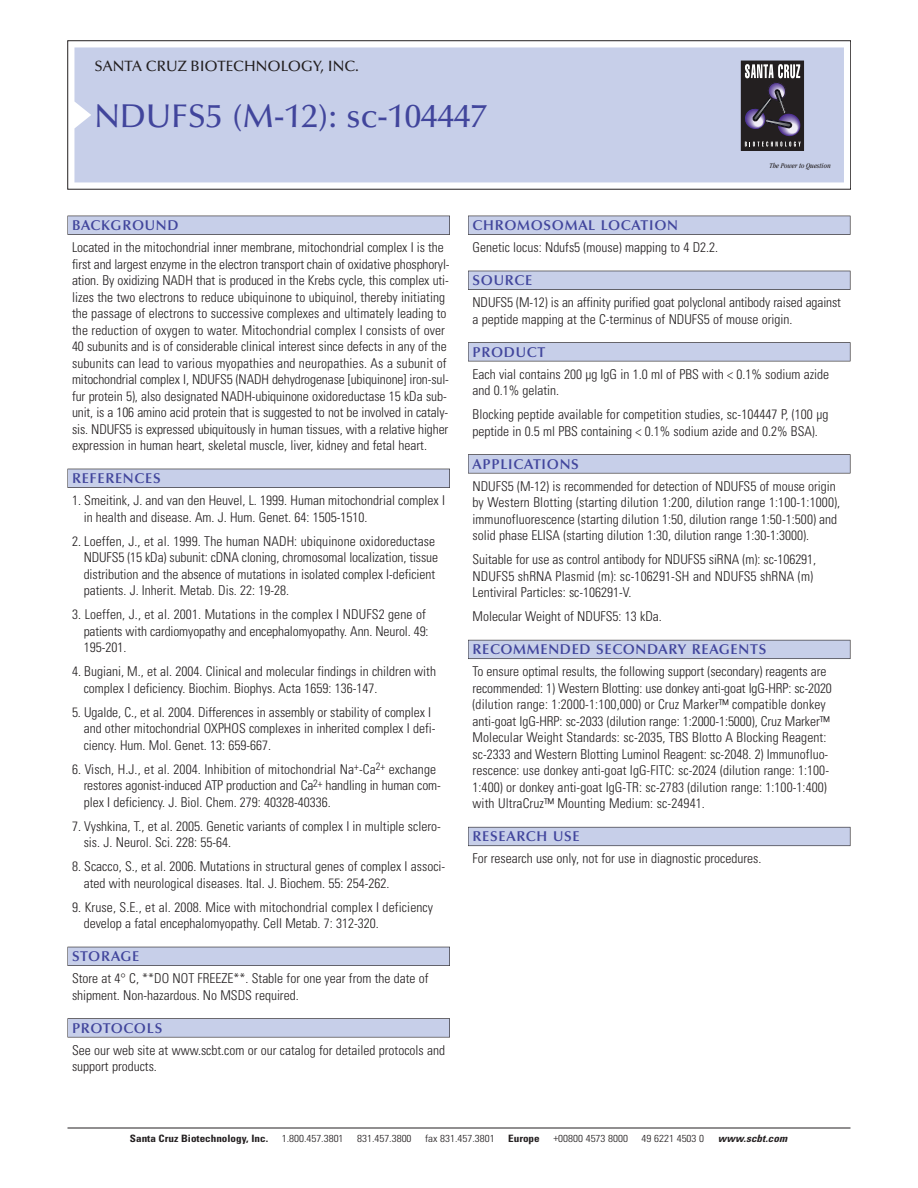
<style>
.page{position:relative;width:918px;height:1188px;background:#fff}
.page>*{position:absolute;margin:0;border:0;box-sizing:border-box;transform-origin:0 0}
.t1{font:500 33px "Optima";color:#41459c}
.t2{font:500 15px "Optima";color:#231f20}
.t3{font:600 14.25px "Optima";letter-spacing:.05em;color:#41459c}
.t4{font:300 condensed 13.5px/16.5px "Univers";color:#231f20}
.t5{font:300 condensed 10.2px "Univers";color:#231f20;scale:1.1 1}
.t6{font:700 condensed 10.2px "Univers";color:#231f20;scale:1.1 1}
.t7{font:italic 700 condensed 10.2px "Univers";color:#231f20;scale:1.1 1}
.t8{font:italic condensed 7.5px "Garamond";color:#231f20}
</style>
<div class="page">
<div style="left:74px;top:47px;width:770px;height:135px;background:#c7cfe9"></div>
<div style="left:741px;top:61px;width:62px;height:89px;background:#231f20"></div>
<div style="left:741px;top:61px;width:63px;height:90px;border:1px solid #231f20"></div>
<svg style="left:741px;top:64px;width:64px;height:83px"></svg>
<div style="left:68px;top:216px;width:382px;height:19px;background:#64636a"></div>
<div style="left:68px;top:216px;width:381px;height:18px;background:#c7cfe9"></div>
<div style="left:68px;top:469px;width:382px;height:19px;background:#62626a"></div>
<div style="left:68px;top:469px;width:381px;height:18px;background:#c7cfe9"></div>
<div style="left:68px;top:947px;width:382px;height:19px;background:#63636c"></div>
<div style="left:68px;top:947px;width:381px;height:18px;background:#c7cfe9"></div>
<div style="left:68px;top:1018px;width:382px;height:19px;background:#6b696e"></div>
<div style="left:68px;top:1019px;width:381px;height:18px;background:#c7cfe9"></div>
<div style="left:468px;top:216px;width:382px;height:19px;background:#64636a"></div>
<div style="left:468px;top:216px;width:382px;height:18px;background:#c7cfe9"></div>
<div style="left:468px;top:271px;width:382px;height:19px;background:#62626a"></div>
<div style="left:468px;top:271px;width:382px;height:18px;background:#c7cfe9"></div>
<div style="left:468px;top:342px;width:382px;height:19px;background:#67666b"></div>
<div style="left:468px;top:343px;width:382px;height:18px;background:#c7cfe9"></div>
<div style="left:468px;top:454px;width:382px;height:19px;background:#6b696e"></div>
<div style="left:468px;top:455px;width:382px;height:18px;background:#c7cfe9"></div>
<div style="left:468px;top:640px;width:382px;height:19px;background:#696a75"></div>
<div style="left:468px;top:640px;width:382px;height:18px;background:#c7cfe9"></div>
<div style="left:468px;top:827px;width:382px;height:19px;background:#717380"></div>
<div style="left:468px;top:827px;width:382px;height:18px;background:#c7cfe9"></div>
<hr style="left:68px;top:1128px;width:782px;height:1px;background:#231f20">
<p class="t2" style="left:94px;top:60px;width:266px">SANTA CRUZ BIOTECHNOLOGY, INC.</p>
<h1 class="t1" style="left:94px;top:102px;width:394px">NDUFS5 (M-12): sc-104447</h1>
<p class="t8" style="left:769px;top:163px;width:63px">The Power to Question</p>
<p class="t3" style="left:72px;top:219px;width:108px">BACKGROUND</p>
<p class="t4" style="left:72px;top:240px;width:379px">Located in the mitochondrial inner membrane, mitochondrial complex I is the first and largest enzyme in the electron transport chain of oxidative phosphoryl&shy;ation. By oxidizing NADH that is produced in the Krebs cycle, this complex uti&shy;lizes the two electrons to reduce ubiquinone to ubiquinol, thereby initiating the passage of electrons to successive complexes and ultimately leading to the reduction of oxygen to water. Mitochondrial complex I consists of over 40 subunits and is of considerable clinical interest since defects in any of the subunits can lead to various myopathies and neuropathies. As a subunit of mitochondrial complex I, NDUFS5 (NADH dehydrogenase [ubiquinone] iron-sul&shy;fur protein 5), also designated NADH-ubiquinone oxidoreductase 15 kDa sub&shy;unit, is a 106 amino acid protein that is suggested to not be involved in cataly&shy;sis. NDUFS5 is expressed ubiquitously in human tissues, with a relative higher expression in human heart, skeletal muscle, liver, kidney and fetal heart.</p>
<p class="t3" style="left:72px;top:472px;width:90px">REFERENCES</p>
<p class="t4" style="left:84px;top:493px;width:363px;text-indent:-12px">1. Smeitink, J. and van den Heuvel, L. 1999. Human mitochondrial complex I in health and disease. Am. J. Hum. Genet. 64: 1505-1510.</p>
<p class="t4" style="left:84px;top:534px;width:356px;text-indent:-12px">2. Loeffen, J., et al. 1999. The human NADH: ubiquinone oxidoreductase NDUFS5 (15 kDa) subunit: cDNA cloning, chromosomal localization, tissue distribution and the absence of mutations in isolated complex I-deficient patients. J. Inherit. Metab. Dis. 22: 19-28.</p>
<p class="t4" style="left:84px;top:607px;width:346px;text-indent:-12px">3. Loeffen, J., et al. 2001. Mutations in the complex I NDUFS2 gene of patients with cardiomyopathy and encephalomyopathy. Ann. Neurol. 49:<br>195-201.</p>
<p class="t4" style="left:84px;top:664px;width:354px;text-indent:-12px">4. Bugiani, M., et al. 2004. Clinical and molecular findings in children with complex I deficiency. Biochim. Biophys. Acta 1659: 136-147.</p>
<p class="t4" style="left:84px;top:705px;width:353px;text-indent:-12px">5. Ugalde, C., et al. 2004. Differences in assembly or stability of complex I and other mitochondrial OXPHOS complexes in inherited complex I defi&shy;ciency. Hum. Mol. Genet. 13: 659-667.</p>
<p class="t4" style="left:84px;top:762px;width:359px;text-indent:-12px">6. Visch, H.J., et al. 2004. Inhibition of mitochondrial Na<sup>+</sup>-Ca<sup>2+</sup> exchange restores agonist-induced ATP production and Ca<sup>2+</sup> handling in human com&shy;plex I deficiency. J. Biol. Chem. 279: 40328-40336.</p>
<p class="t4" style="left:84px;top:819px;width:359px;text-indent:-12px">7. Vyshkina, T., et al. 2005. Genetic variants of complex I in multiple sclero&shy;sis. J. Neurol. Sci. 228: 55-64.</p>
<p class="t4" style="left:84px;top:859px;width:363px;text-indent:-12px">8. Scacco, S., et al. 2006. Mutations in structural genes of complex I associ&shy;ated with neurological diseases. Ital. J. Biochem. 55: 254-262.</p>
<p class="t4" style="left:84px;top:900px;width:351px;text-indent:-12px">9. Kruse, S.E., et al. 2008. Mice with mitochondrial complex I deficiency develop a fatal encephalomyopathy. Cell Metab. 7: 312-320.</p>
<p class="t3" style="left:72px;top:950px;width:69px">STORAGE</p>
<p class="t4" style="left:72px;top:972px;width:358px">Store at 4° C, **DO NOT FREEZE**. Stable for one year from the date of shipment. Non-hazardous. No MSDS required.</p>
<p class="t3" style="left:72px;top:1022px;width:92px">PROTOCOLS</p>
<p class="t4" style="left:72px;top:1043px;width:375px">See our web site at www.scbt.com or our catalog for detailed protocols and support products.</p>
<p class="t3" style="left:473px;top:219px;width:207px">CHROMOSOMAL LOCATION</p>
<p class="t4" style="left:473px;top:240px;width:247px">Genetic locus: Ndufs5 (mouse) mapping to 4 D2.2.</p>
<p class="t3" style="left:473px;top:274px;width:61px">SOURCE</p>
<p class="t4" style="left:473px;top:295px;width:370px">NDUFS5 (M-12) is an affinity purified goat polyclonal antibody raised against a peptide mapping at the C-terminus of NDUFS5 of mouse origin.</p>
<p class="t3" style="left:473px;top:346px;width:74px">PRODUCT</p>
<p class="t4" style="left:473px;top:367px;width:358px">Each vial contains 200 µg IgG in 1.0 ml of PBS with &lt; 0.1% sodium azide and 0.1% gelatin.</p>
<p class="t4" style="left:473px;top:408px;width:357px">Blocking peptide available for competition studies, sc-104447 P, (100 µg peptide in 0.5 ml PBS containing &lt; 0.1% sodium azide and 0.2% BSA).</p>
<p class="t3" style="left:473px;top:458px;width:108px">APPLICATIONS</p>
<p class="t4" style="left:473px;top:479px;width:369px">NDUFS5 (M-12) is recommended for detection of NDUFS5 of mouse origin by Western Blotting (starting dilution 1:200, dilution range 1:100-1:1000), immunofluorescence (starting dilution 1:50, dilution range 1:50-1:500) and solid phase ELISA (starting dilution 1:30, dilution range 1:30-1:3000).</p>
<p class="t4" style="left:473px;top:553px;width:345px">Suitable for use as control antibody for NDUFS5 siRNA (m): sc-106291,<br>NDUFS5 shRNA Plasmid (m): sc-106291-SH and NDUFS5 shRNA (m)<br>Lentiviral Particles: sc-106291-V.</p>
<p class="t4" style="left:473px;top:610px;width:191px">Molecular Weight of NDUFS5: 13 kDa.</p>
<p class="t3" style="left:473px;top:643px;width:295px">RECOMMENDED SECONDARY REAGENTS</p>
<p class="t4" style="left:473px;top:665px;width:361px">To ensure optimal results, the following support (secondary) reagents are recommended: 1) Western Blotting: use donkey anti-goat IgG-HRP: sc-2020 (dilution range: 1:2000-1:100,000) or Cruz Marker™ compatible donkey anti-goat IgG-HRP: sc-2033 (dilution range: 1:2000-1:5000), Cruz Marker™ Molecular Weight Standards: sc-2035, TBS Blotto A Blocking Reagent: sc-2333 and Western Blotting Luminol Reagent: sc-2048. 2) Immunofluo&shy;rescence: use donkey anti-goat IgG-FITC: sc-2024 (dilution range: 1:100- 1:400) or donkey anti-goat IgG-TR: sc-2783 (dilution range: 1:100-1:400) with UltraCruz™ Mounting Medium: sc-24941.</p>
<p class="t3" style="left:473px;top:831px;width:109px">RESEARCH USE</p>
<p class="t4" style="left:473px;top:852px;width:290px">For research use only, not for use in diagnostic procedures.</p>
<p class="t6" style="left:130px;top:1135px;width:127px">Santa Cruz Biotechnology, Inc.</p>
<p class="t5" style="left:282px;top:1135px;width:58px">1.800.457.3801</p>
<p class="t5" style="left:357px;top:1135px;width:51px">831.457.3800</p>
<p class="t5" style="left:425px;top:1135px;width:65px">fax 831.457.3801</p>
<p class="t6" style="left:508px;top:1135px;width:30px">Europe</p>
<p class="t5" style="left:553px;top:1135px;width:69px">+00800 4573 8000</p>
<p class="t5" style="left:642px;top:1135px;width:58px">49 6221 4503 0</p>
<p class="t7" style="left:718px;top:1135px;width:67px">www.scbt.com</p>
</div>
